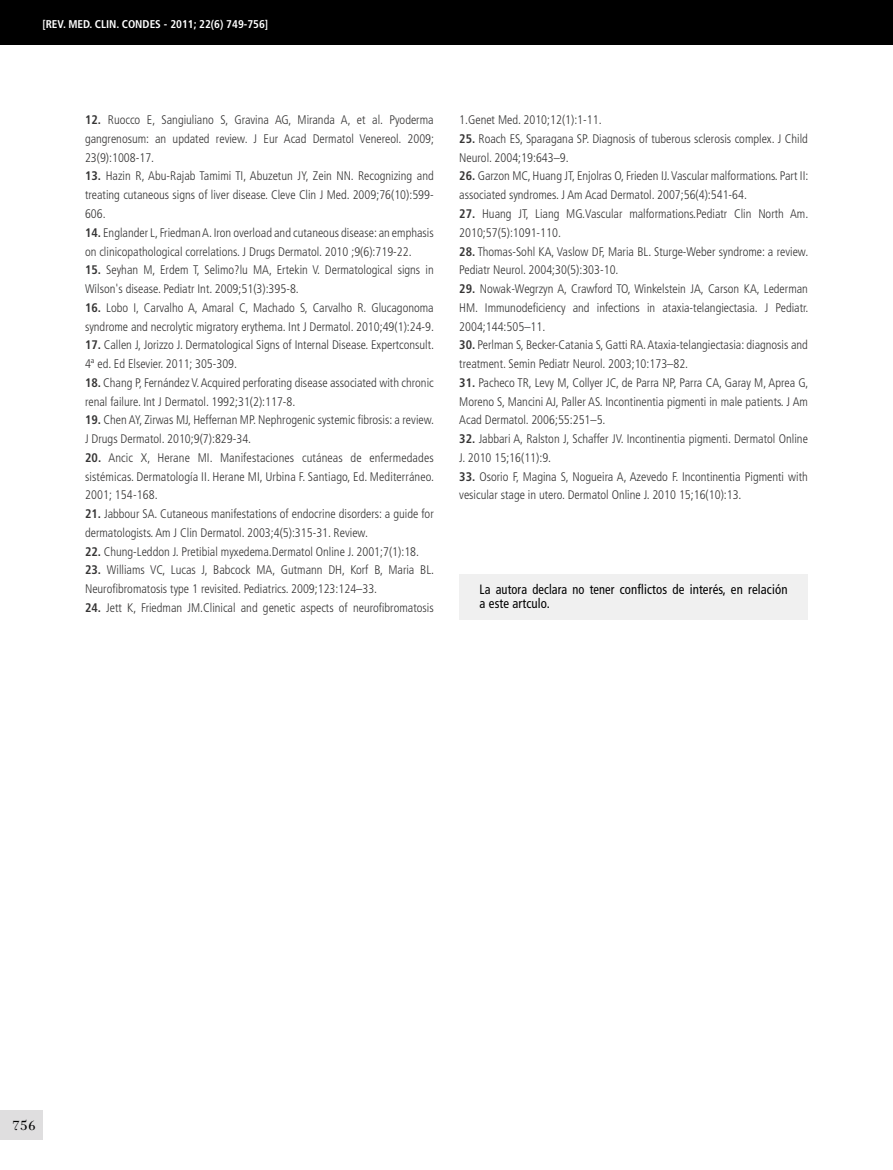
<style>
.page{position:relative;width:893px;height:1170px;background:#fff}
.page>*{position:absolute;margin:0;border:0;box-sizing:border-box;transform-origin:0 0}
.t1{font:19.5px "Filosofia Grand Caps";color:#000;scale:1.1 1}
.t2{font:condensed 13.5px/13.5px "Frutiger";letter-spacing:.01em;color:#000;scale:.92 1}
.t3{font:300 condensed 12.45px/18.8px "Frutiger";color:#363535}
.t4{font:700 condensed 11.25px "Frutiger";color:#fff}
.s1{font-weight:700}
</style>
<div class="page">
<div style="left:0;top:1110px;width:43px;height:30px;background:#dfdedf"></div>
<div style="left:459px;top:574px;width:349px;height:46px;background:#f0f0f0"></div>
<div style="left:0;top:0;width:893px;height:44px;background:#000"></div>
<p class="t4" style="left:42px;top:17px;width:227px">[REV. MED. CLIN. CONDES - 2011; 22(6) 749-756]</p>
<p class="t3" style="left:85px;top:111px;width:351px;text-align:justify"><span class="s1">12.</span> Ruocco E, Sangiuliano S, Gravina AG, Miranda A, et al. Pyoderma gangrenosum: an updated review. J Eur Acad Dermatol Venereol. 2009; 23(9):1008-17.</p>
<p class="t3" style="left:85px;top:167px;width:350px;text-align:justify"><span class="s1">13.</span> Hazin R, Abu-Rajab Tamimi TI, Abuzetun JY, Zein NN. Recognizing and treating cutaneous signs of liver disease. Cleve Clin J Med. 2009;76(10):599- 606.</p>
<p class="t3" style="left:85px;top:223px;width:350px"><span class="s1">14.</span> Englander L, Friedman A. Iron overload and cutaneous disease: an emphasis on clinicopathological correlations. J Drugs Dermatol. 2010 ;9(6):719-22.</p>
<p class="t3" style="left:85px;top:261px;width:350px"><span class="s1">15.</span> Seyhan M, Erdem T, Selimo?lu MA, Ertekin V. Dermatological signs in<br>Wilson's disease. Pediatr Int. 2009;51(3):395-8.</p>
<p class="t3" style="left:85px;top:298px;width:351px"><span class="s1">16.</span> Lobo I, Carvalho A, Amaral C, Machado S, Carvalho R. Glucagonoma syndrome and necrolytic migratory erythema. Int J Dermatol. 2010;49(1):24-9.</p>
<p class="t3" style="left:85px;top:336px;width:351px"><span class="s1">17.</span> Callen J, Jorizzo J. Dermatological Signs of Internal Disease. Expertconsult.<br>4ª ed. Ed Elsevier. 2011; 305-309.</p>
<p class="t3" style="left:85px;top:373px;width:350px"><span class="s1">18.</span> Chang P, Fernández V. Acquired perforating disease associated with chronic renal failure. Int J Dermatol. 1992;31(2):117-8.</p>
<p class="t3" style="left:85px;top:411px;width:351px"><span class="s1">19.</span> Chen AY, Zirwas MJ, Heffernan MP. Nephrogenic systemic fibrosis: a review.<br>J Drugs Dermatol. 2010;9(7):829-34.</p>
<p class="t3" style="left:85px;top:448px;width:351px;text-align:justify"><span class="s1">20.</span> Ancic X, Herane MI. Manifestaciones cutáneas de enfermedades sistémicas. Dermatología II. Herane MI, Urbina F. Santiago, Ed. Mediterráneo.<br>2001; 154-168.</p>
<p class="t3" style="left:85px;top:504px;width:350px"><span class="s1">21.</span> Jabbour SA. Cutaneous manifestations of endocrine disorders: a guide for dermatologists. Am J Clin Dermatol. 2003;4(5):315-31. Review.</p>
<p class="t3" style="left:85px;top:542px;width:336px"><span class="s1">22.</span> Chung-Leddon J. Pretibial myxedema.Dermatol Online J. 2001;7(1):18.</p>
<p class="t3" style="left:85px;top:561px;width:351px"><span class="s1">23.</span> Williams VC, Lucas J, Babcock MA, Gutmann DH, Korf B, Maria BL.<br>Neurofibromatosis type 1 revisited. Pediatrics. 2009;123:124–33.</p>
<p class="t3" style="left:85px;top:598px;width:350px"><span class="s1">24.</span> Jett K, Friedman JM.Clinical and genetic aspects of neurofibromatosis</p>
<p class="t3" style="left:459px;top:111px;width:144px">1.Genet Med. 2010;12(1):1-11.</p>
<p class="t3" style="left:459px;top:129px;width:350px"><span class="s1">25.</span> Roach ES, Sparagana SP. Diagnosis of tuberous sclerosis complex. J Child<br>Neurol. 2004;19:643–9.</p>
<p class="t3" style="left:459px;top:167px;width:351px"><span class="s1">26.</span> Garzon MC, Huang JT, Enjolras O, Frieden IJ. Vascular malformations. Part II: associated syndromes. J Am Acad Dermatol. 2007;56(4):541-64.</p>
<p class="t3" style="left:459px;top:204px;width:351px"><span class="s1">27.</span> Huang JT, Liang MG.Vascular malformations.Pediatr Clin North Am.<br>2010;57(5):1091-110.</p>
<p class="t3" style="left:459px;top:242px;width:351px"><span class="s1">28.</span> Thomas-Sohl KA, Vaslow DF, Maria BL. Sturge-Weber syndrome: a review.<br>Pediatr Neurol. 2004;30(5):303-10.</p>
<p class="t3" style="left:459px;top:279px;width:351px;text-align:justify"><span class="s1">29.</span> Nowak-Wegrzyn A, Crawford TO, Winkelstein JA, Carson KA, Lederman HM. Immunodeficiency and infections in ataxia-telangiectasia. J Pediatr.<br>2004;144:505–11.</p>
<p class="t3" style="left:459px;top:336px;width:350px"><span class="s1">30.</span> Perlman S, Becker-Catania S, Gatti RA. Ataxia-telangiectasia: diagnosis and treatment. Semin Pediatr Neurol. 2003;10:173–82.</p>
<p class="t3" style="left:459px;top:373px;width:351px;text-align:justify"><span class="s1">31.</span> Pacheco TR, Levy M, Collyer JC, de Parra NP, Parra CA, Garay M, Aprea G, Moreno S, Mancini AJ, Paller AS. Incontinentia pigmenti in male patients. J Am Acad Dermatol. 2006;55:251–5.</p>
<p class="t3" style="left:459px;top:429px;width:350px"><span class="s1">32.</span> Jabbari A, Ralston J, Schaffer JV. Incontinentia pigmenti. Dermatol Online<br>J. 2010 15;16(11):9.</p>
<p class="t3" style="left:459px;top:467px;width:350px"><span class="s1">33.</span> Osorio F, Magina S, Nogueira A, Azevedo F. Incontinentia Pigmenti with vesicular stage in utero. Dermatol Online J. 2010 15;16(10):13.</p>
<p class="t2" style="left:480px;top:583px;width:336px">La autora declara no tener conflictos de interés, en relación a este artculo.</p>
<h1 class="t1" style="left:12px;top:1113px;width:23px">756</h1>
</div>
